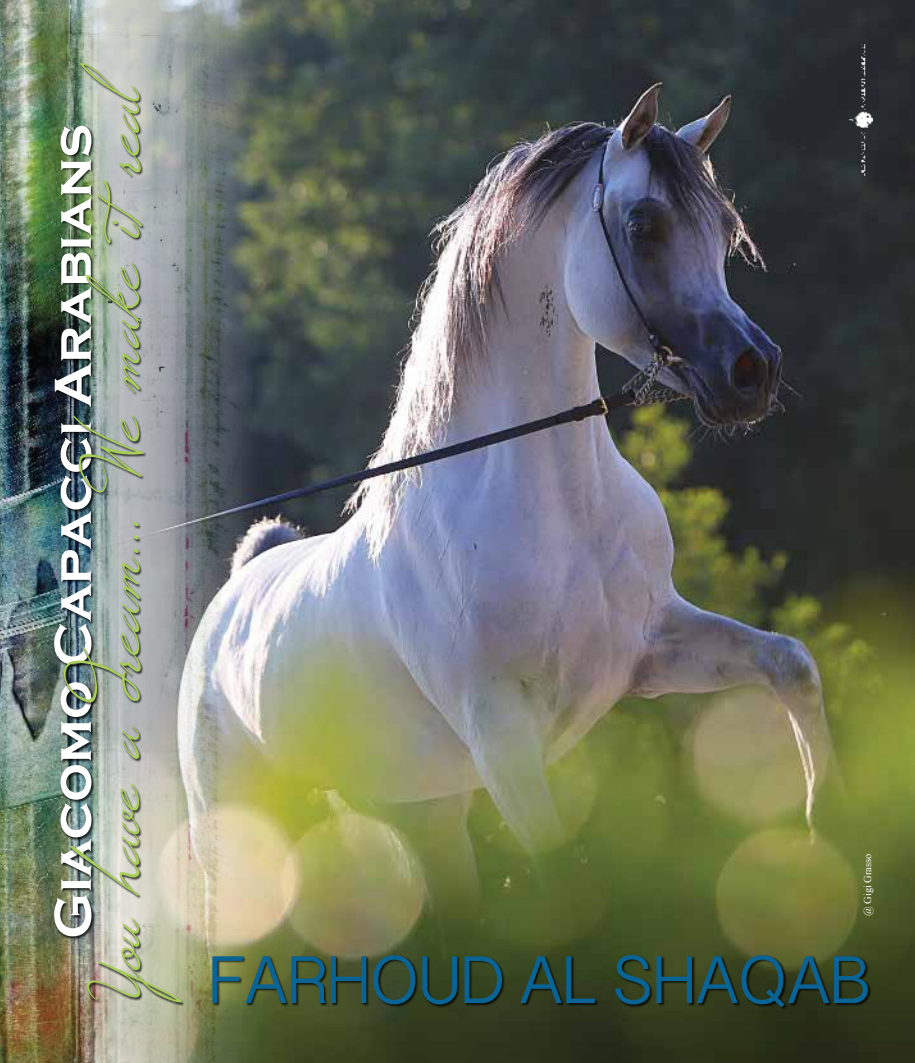
<style>
.page{position:relative;width:915px;height:1063px;background:#fff}
.page>*{position:absolute;margin:0;border:0;box-sizing:border-box;transform-origin:0 0}
.t1{font:93.75px "Windsong";color:#a9ce58}
.t2{font:67.5px "Tamil Sangam MN";color:#096495}
.t3{font:700 54px "Copperplate Gothic";color:#fff}
.t4{font:10.5px "Times New Roman";color:#fff}
</style>
<div class="page">
<img style="left:276px;top:0;width:638px;height:1063px">
<img style="left:0;top:0;width:276px;height:1063px">
<div style="left:54px;top:126px;width:41px;height:814px;background:#000;opacity:.75"></div>
<div style="left:64px;top:64px;width:121px;height:942px;background:#000;opacity:.75"></div>
<div style="left:212px;top:955px;width:659px;height:56px;background:#000;opacity:.75"></div>
<img style="left:849px;top:45px;width:23px;height:130px">
<p class="t1" style="left:51px;top:1001px;width:940px;rotate:-90deg">You have a dream... We make itreal</p>
<p class="t3" style="left:43px;top:939px;width:816px;rotate:-90deg">Giacomo Capacci Arabians</p>
<p class="t4" style="left:860px;top:916px;width:64px;rotate:-90deg">@ Gigi Grasso</p>
<p class="t2" style="left:208px;top:949px;width:662px">FARHOUD AL SHAQAB</p>
</div>
